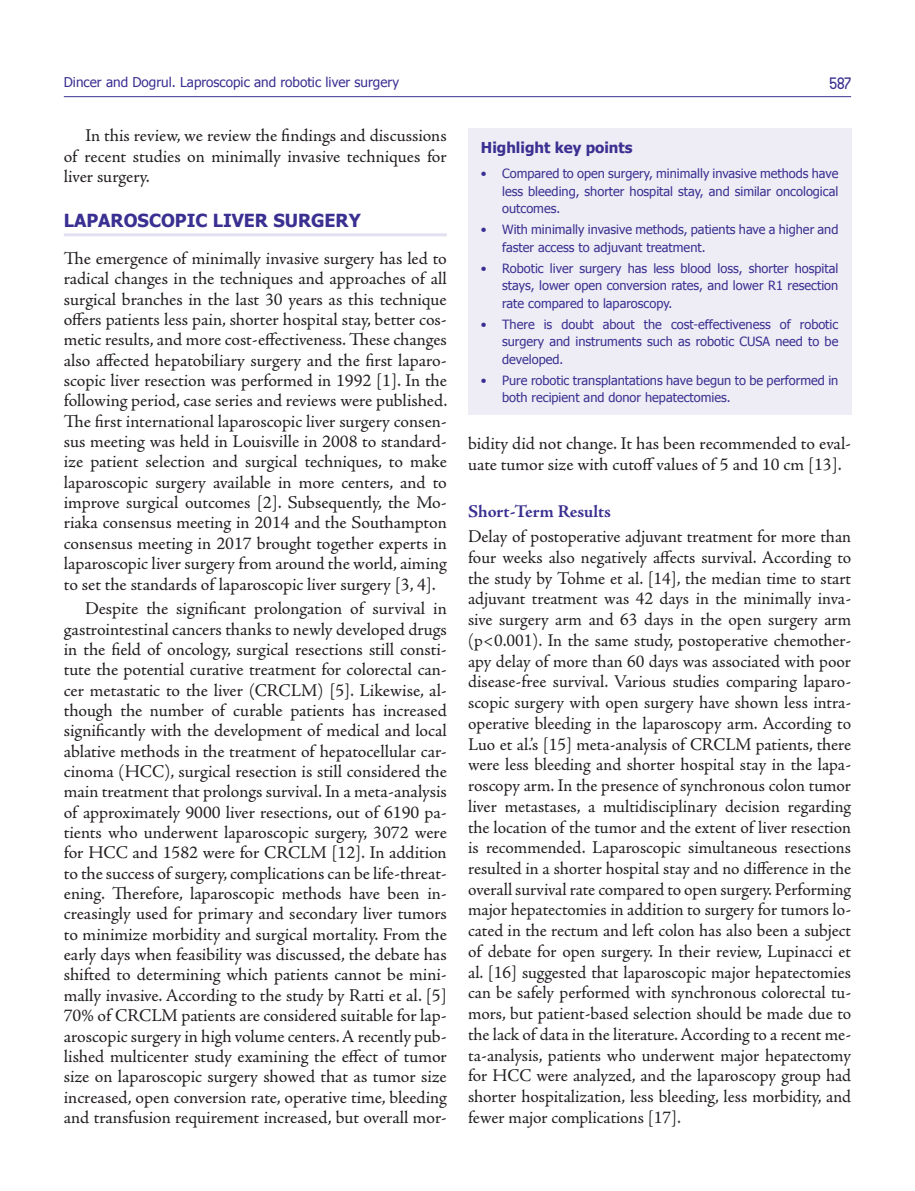
<style>
.page{position:relative;width:915px;height:1191px;background:#fff}
.page>*{position:absolute;margin:0;border:0;box-sizing:border-box;transform-origin:0 0}
._01__Yazı_Metni_NCI{font:18px/20.4px "Adobe Jenson Pro";letter-spacing:-.005em;color:#231f20;text-align:justify}
._06__Yazı_Konu_Basli{font:700 18px "Tahoma";color:#3a3091}
.Ikinci_Arabaslik{font:700 18px "Adobe Jenson Pro";letter-spacing:-.005em;color:#3a3091}
.t1{font:500 16.5px "Circula";color:#3a3091}
._05__Özet_Yazısı_NCI{font:700 15px "Tahoma";color:#3a3091}
.t2{font:13.5px "Tahoma";color:#3a3091}
._05__Özet_Yazısı_NCI-2{font:12.75px/17.2px "Tahoma";color:#3a3091;text-align:justify}
</style>
<div class="page">
<hr style="left:64px;top:96px;width:786px;height:1px;background:#3a3091">
<hr style="left:64px;top:233px;width:382px;height:3px;background:#e2e0f0">
<div style="left:468px;top:128px;width:382px;height:287px;background:#eeedf5"></div>
<p class="t2" style="left:64px;top:73px;width:336px">Dincer and Dogrul. Laproscopic and robotic liver surgery</p>
<p class="t1" style="left:829px;top:73px;width:23px">587</p>
<p class="_01__Yazı_Metni_NCI" style="left:64px;top:126px;width:384px;text-indent:21px">In this review, we review the findings and discussions of recent studies on minimally invasive techniques for liver surgery.</p>
<p class="_06__Yazı_Konu_Basli" style="left:64px;top:207px;width:298px">LAPAROSCOPIC LIVER SURGERY</p>
<p class="_01__Yazı_Metni_NCI" style="left:64px;top:248px;width:385px">The emergence of minimally invasive surgery has led to radical changes in the techniques and approaches of all surgical branches in the last 30 years as this technique offers patients less pain, shorter hospital stay, better cos&shy;metic results, and more cost-effectiveness. These changes also affected hepatobiliary surgery and the first laparo&shy;scopic liver resection was performed in 1992 [1]. In the following period, case series and reviews were published.<br>The first international laparoscopic liver surgery consen&shy;sus meeting was held in Louisville in 2008 to standard&shy;ize patient selection and surgical techniques, to make laparoscopic surgery available in more centers, and to improve surgical outcomes [2]. Subsequently, the Mo&shy;riaka consensus meeting in 2014 and the Southampton consensus meeting in 2017 brought together experts in laparoscopic liver surgery from around the world, aiming to set the standards of laparoscopic liver surgery [3, 4].</p>
<p class="_01__Yazı_Metni_NCI" style="left:64px;top:598px;width:384px;text-indent:21px">Despite the significant prolongation of survival in gastrointestinal cancers thanks to newly developed drugs in the field of oncology, surgical resections still consti&shy;tute the potential curative treatment for colorectal can&shy;cer metastatic to the liver (CRCLM) [5]. Likewise, al&shy;though the number of curable patients has increased significantly with the development of medical and local ablative methods in the treatment of hepatocellular car&shy;cinoma (HCC), surgical resection is still considered the main treatment that prolongs survival. In a meta-analysis of approximately 9000 liver resections, out of 6190 pa&shy;tients who underwent laparoscopic surgery, 3072 were for HCC and 1582 were for CRCLM [12]. In addition to the success of surgery, complications can be life-threat&shy;ening. Therefore, laparoscopic methods have been in&shy;creasingly used for primary and secondary liver tumors to minimize morbidity and surgical mortality. From the early days when feasibility was discussed, the debate has shifted to determining which patients cannot be mini&shy;mally invasive. According to the study by Ratti et al. [5] 70% of CRCLM patients are considered suitable for lap&shy;aroscopic surgery in high volume centers. A recently pub&shy;lished multicenter study examining the effect of tumor size on laparoscopic surgery showed that as tumor size increased, open conversion rate, operative time, bleeding and transfusion requirement increased, but overall mor-</p>
<p class="_05__Özet_Yazısı_NCI" style="left:480px;top:137px;width:153px">Highlight key points</p>
<p class="_05__Özet_Yazısı_NCI-2" style="left:502px;top:165px;width:337px;text-indent:-21px">• Compared to open surgery, minimally invasive methods have less bleeding, shorter hospital stay, and similar oncological outcomes.</p>
<p class="_05__Özet_Yazısı_NCI-2" style="left:502px;top:221px;width:337px;text-indent:-21px">• With minimally invasive methods, patients have a higher and faster access to adjuvant treatment.</p>
<p class="_05__Özet_Yazısı_NCI-2" style="left:502px;top:259px;width:337px;text-indent:-21px">• Robotic liver surgery has less blood loss, shorter hospital stays, lower open conversion rates, and lower R1 resection rate compared to laparoscopy.</p>
<p class="_05__Özet_Yazısı_NCI-2" style="left:502px;top:315px;width:337px;text-indent:-21px">• There is doubt about the cost-effectiveness of robotic surgery and instruments such as robotic CUSA need to be developed.</p>
<p class="_05__Özet_Yazısı_NCI-2" style="left:502px;top:371px;width:337px;text-indent:-21px">• Pure robotic transplantations have begun to be performed in both recipient and donor hepatectomies.</p>
<p class="_01__Yazı_Metni_NCI" style="left:468px;top:433px;width:384px;line-height:21px">bidity did not change. It has been recommended to eval&shy;uate tumor size with cutoff values of 5 and 10 cm [13].</p>
<p class="Ikinci_Arabaslik" style="left:468px;top:501px;width:144px">Short-Term Results</p>
<p class="_01__Yazı_Metni_NCI" style="left:468px;top:526px;width:384px">Delay of postoperative adjuvant treatment for more than four weeks also negatively affects survival. According to the study by Tohme et al. [14], the median time to start adjuvant treatment was 42 days in the minimally inva&shy;sive surgery arm and 63 days in the open surgery arm (p&lt;0.001). In the same study, postoperative chemother&shy;apy delay of more than 60 days was associated with poor disease-free survival. Various studies comparing laparo&shy;scopic surgery with open surgery have shown less intra&shy;operative bleeding in the laparoscopy arm. According to Luo et al.’s [15] meta-analysis of CRCLM patients, there were less bleeding and shorter hospital stay in the lapa&shy;roscopy arm. In the presence of synchronous colon tumor liver metastases, a multidisciplinary decision regarding the location of the tumor and the extent of liver resection is recommended. Laparoscopic simultaneous resections resulted in a shorter hospital stay and no difference in the overall survival rate compared to open surgery. Performing major hepatectomies in addition to surgery for tumors lo&shy;cated in the rectum and left colon has also been a subject of debate for open surgery. In their review, Lupinacci et al. [16] suggested that laparoscopic major hepatectomies can be safely performed with synchronous colorectal tu&shy;mors, but patient-based selection should be made due to the lack of data in the literature. According to a recent me&shy;ta-analysis, patients who underwent major hepatectomy for HCC were analyzed, and the laparoscopy group had shorter hospitalization, less bleeding, less morbidity, and fewer major complications [17].</p>
</div>
